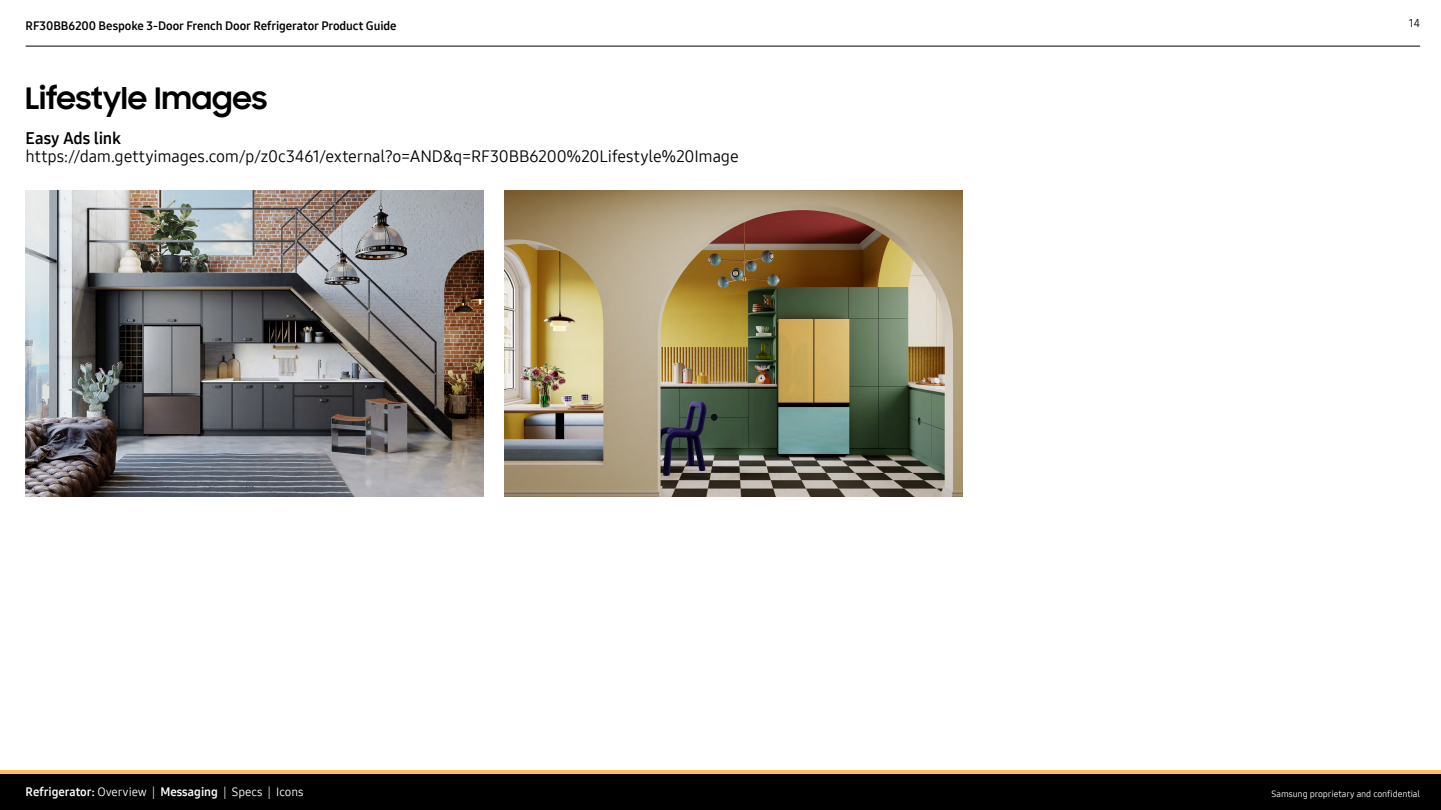
<style>
.page{position:relative;width:1441px;height:810px;background:#fff}
.page>*{position:absolute;margin:0;border:0;box-sizing:border-box;transform-origin:0 0}
.t1{font:700 30px "Samsung Sharp Sans";letter-spacing:-.005em;color:#000}
.t2{font:16.5px "Samsung One 400";letter-spacing:-.01em;color:#000}
.t3{font:16.5px "Samsung One 700";letter-spacing:-.01em;color:#000101}
.t4{font:12px "Samsung One 700";letter-spacing:-.005em;color:#000}
.t5{font:12px "Samsung One 700";color:#fff}
.t6{font:11.25px "Samsung One 400";color:#000101}
.t7{font:9px "Samsung One 400";letter-spacing:-.01em;color:#fff}
.s1{font-family:"Samsung One 400"}
</style>
<div class="page">
<div style="left:0;top:773px;width:1440px;height:37px;background:#000"></div>
<hr style="left:0;top:770px;width:1440px;height:3px;background:#fdbe5d">
<hr style="left:26px;top:46px;width:1393px;height:1px;background:#000">
<img style="left:26px;top:190px;width:458px;height:306px">
<img style="left:504px;top:190px;width:458px;height:306px">
<p class="t4" style="left:26px;top:18px;width:372px">RF30BB6200 Bespoke 3-Door French Door Refrigerator Product Guide</p>
<p class="t6" style="left:1408px;top:15px;width:13px">14</p>
<h1 class="t1" style="left:26px;top:76px;width:243px">Lifestyle Images</h1>
<p class="t3" style="left:26px;top:127px;width:97px">Easy Ads link</p>
<p class="t2" style="left:26px;top:145px;width:714px">https://dam.gettyimages.com/p/z0c3461/external?o=AND&amp;q=RF30BB6200%20Lifestyle%20Image</p>
<p class="t5" style="left:26px;top:784px;width:279px">Refrigerator: <span class="s1">Overview |</span> Messaging <span class="s1">| Specs | Icons</span></p>
<p class="t7" style="left:1271px;top:787px;width:150px">Samsung proprietary and confidential</p>
</div>
